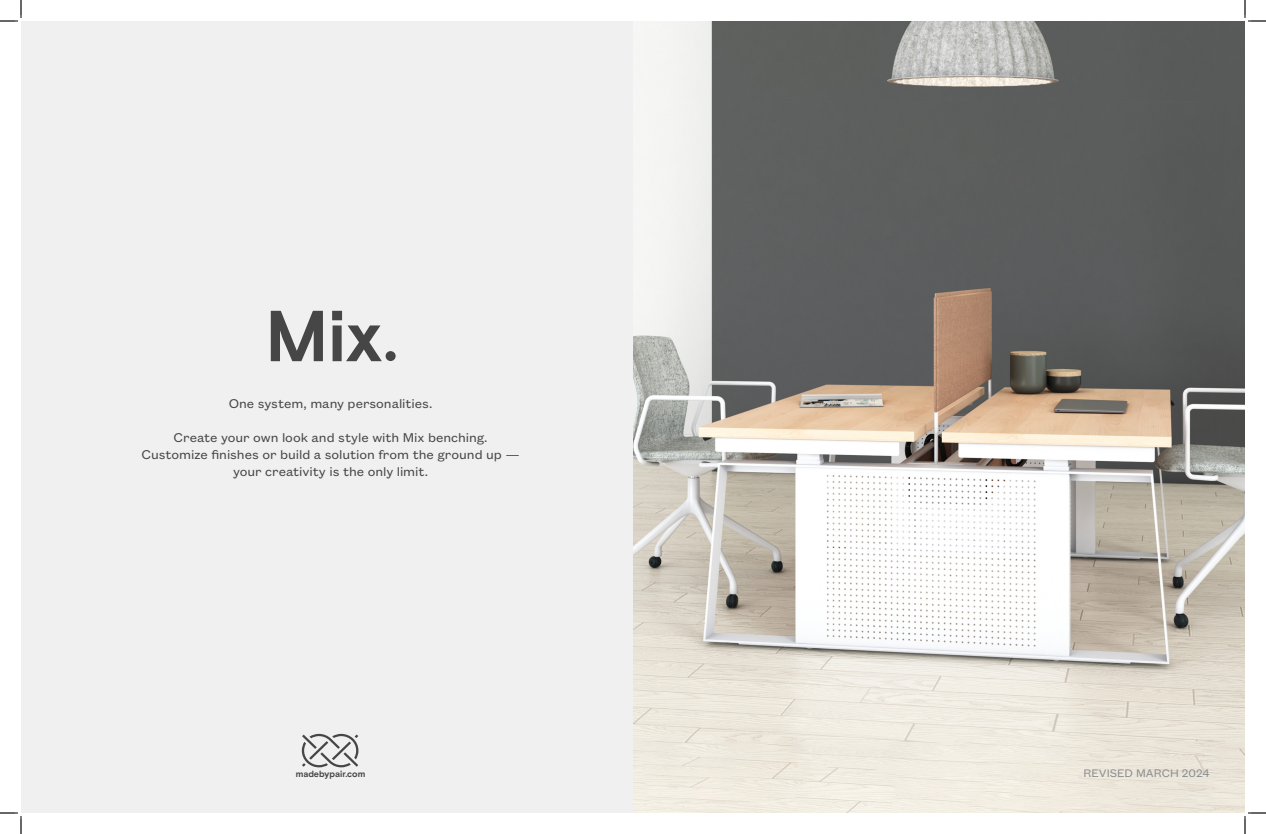
<style>
.page{position:relative;width:1266px;height:834px;background:#fff}
.page>*{position:absolute;margin:0;border:0;box-sizing:border-box;transform-origin:0 0}
.t1{font:700 72px "Basis Grotesque Pro";color:#464646}
.t2{font:14px/16.8px "Founders Grotesk Text";letter-spacing:-.005em;color:#464646;text-align:center}
.t3{font:12px "Founders Grotesk Text";color:#8a8c8f}
.t4{font:700 9px "Basis Grotesque Pro";color:#464646}
</style>
<div class="page">
<div style="left:21px;top:21px;width:1224px;height:792px;background:#f0f0f0"></div>
<img style="left:633px;top:21px;width:612px;height:792px">
<svg style="left:302px;top:734px;width:56px;height:33px"></svg>
<div style="left:386px;top:351px;width:10px;height:10px;background:#464646;border-radius:50%"></div>
<svg style="left:0;top:0;width:22px;height:22px"></svg>
<svg style="left:0;top:812px;width:22px;height:22px"></svg>
<svg style="left:1244px;top:0;width:22px;height:22px"></svg>
<svg style="left:1244px;top:812px;width:22px;height:22px"></svg>
<p class="t1" style="left:266px;top:294px;width:118px">Mix</p>
<p class="t2" style="left:229px;top:394px;width:205px">One system, many personalities.</p>
<p class="t2" style="left:174px;top:428px;width:316px">Create your own look and style with Mix benching.</p>
<p class="t2" style="left:141px;top:445px;width:380px">Customize finishes or build a solution from the ground up — your creativity is the only limit.</p>
<p class="t4" style="left:296px;top:769px;width:71px">madebypair.com</p>
<p class="t3" style="left:1084px;top:765px;width:128px">REVISED MARCH 2024</p>
</div>
